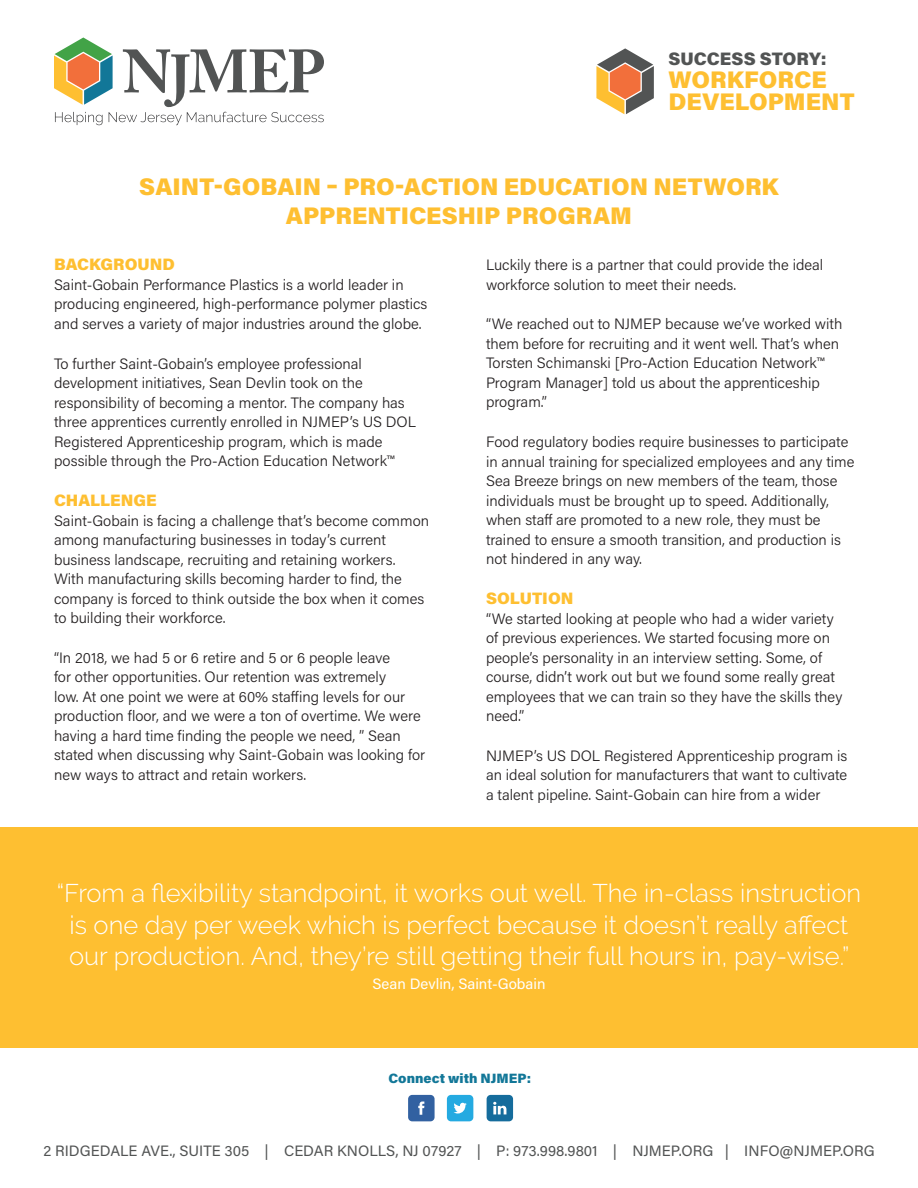
<style>
.page{position:relative;width:918px;height:1188px;background:#fff}
.page>*{position:absolute;margin:0;border:0;box-sizing:border-box;transform-origin:0 0}
.pull_quote{font:300 25.5px/31.5px "Raleway";color:#fff;text-align:center}
.headline{font:900 24px/22.5px "Acumin Pro";color:#febf31}
.t1{font:900 18px "Acumin Pro";color:#525454}
.Body{font:900 16.5px "Acumin Pro";color:#febf31}
.Body-2{font:300 15px/19.5px "Acumin Pro";color:#231f20}
.t2{font:15px "Acumin Pro";color:#525454}
.quote_attribute{font:15px "Acumin Pro";color:#fff}
.t3{font:900 13.5px "Acumin Pro";color:#127798}
</style>
<div class="page">
<svg style="left:54px;top:38px;width:270px;height:87px"></svg>
<svg style="left:596px;top:48px;width:58px;height:66px"></svg>
<svg style="left:408px;top:1095px;width:27px;height:26px"></svg>
<svg style="left:447px;top:1095px;width:26px;height:26px"></svg>
<svg style="left:487px;top:1095px;width:26px;height:26px"></svg>
<div style="left:0;top:827px;width:918px;height:221px;background:#febf31"></div>
<p class="t1" style="left:669px;top:46px;width:160px">SUCCESS STORY:</p>
<p class="headline" style="left:669px;top:67px;width:187px">WORKFORCE<br>DEVELOPMENT</p>
<p class="headline" style="left:139px;top:171px;width:641px;line-height:28.8px;text-align:center">SAINT-GOBAIN – PRO-ACTION EDUCATION NETWORK<br>APPRENTICESHIP PROGRAM</p>
<p class="Body" style="left:54px;top:253px;width:122px">BACKGROUND</p>
<p class="Body-2" style="left:54px;top:274px;width:375px">Saint-Gobain Performance Plastics is a world leader in producing engineered, high-performance polymer plastics and serves a variety of major industries around the globe.</p>
<p class="Body-2" style="left:54px;top:353px;width:364px">To further Saint-Gobain’s employee professional development initiatives, Sean Devlin took on the responsibility of becoming a mentor. The company has three apprentices currently enrolled in NJMEP’s US DOL Registered Apprenticeship program, which is made possible through the Pro-Action Education Network™</p>
<p class="Body" style="left:54px;top:489px;width:104px">CHALLENGE</p>
<p class="Body-2" style="left:54px;top:510px;width:377px">Saint-Gobain is facing a challenge that’s become common among manufacturing businesses in today’s current business landscape, recruiting and retaining workers.<br>With manufacturing skills becoming harder to find, the company is forced to think outside the box when it comes to building their workforce.</p>
<p class="Body-2" style="left:54px;top:647px;width:373px">“In 2018, we had 5 or 6 retire and 5 or 6 people leave<br>for other opportunities. Our retention was extremely<br>low. At one point we were at 60% staffing levels for our production floor, and we were a ton of overtime. We were having a hard time finding the people we need, ” Sean stated when discussing why Saint-Gobain was looking for new ways to attract and retain workers.</p>
<p class="Body-2" style="left:486px;top:254px;width:339px">Luckily there is a partner that could provide the ideal workforce solution to meet their needs.</p>
<p class="Body-2" style="left:486px;top:314px;width:358px">“We reached out to NJMEP because we’ve worked with them before for recruiting and it went well. That’s when Torsten Schimanski [Pro-Action Education Network™ Program Manager] told us about the apprenticeship program.”</p>
<p class="Body-2" style="left:486px;top:431px;width:370px">Food regulatory bodies require businesses to participate in annual training for specialized employees and any time Sea Breeze brings on new members of the team, those individuals must be brought up to speed. Additionally, when staff are promoted to a new role, they must be trained to ensure a smooth transition, and production is not hindered in any way.</p>
<p class="Body" style="left:486px;top:587px;width:89px">SOLUTION</p>
<p class="Body-2" style="left:486px;top:608px;width:358px">“We started looking at people who had a wider variety of previous experiences. We started focusing more on people’s personality in an interview setting. Some, of course, didn’t work out but we found some really great employees that we can train so they have the skills they need.”</p>
<p class="Body-2" style="left:486px;top:745px;width:363px;text-align:justify">NJMEP’s US DOL Registered Apprenticeship program is an ideal solution for manufacturers that want to cultivate a talent pipeline. Saint-Gobain can hire from a wider</p>
<p class="pull_quote" style="left:57px;top:877px;width:806px">“From a flexibility standpoint, it works out well. The in-class instruction is one day per week which is perfect because it doesn’t really affect our production. And, they’re still getting their full hours in, pay-wise.”</p>
<p class="quote_attribute" style="left:372px;top:974px;width:175px">Sean Devlin, Saint-Gobain</p>
<p class="t3" style="left:389px;top:1069px;width:144px">Connect with NJMEP:</p>
<p class="t2" style="left:43px;top:1140px;width:833px">2 RIDGEDALE AVE., SUITE 305 | CEDAR KNOLLS, NJ 07927 | P: 973.998.9801 | NJMEP.ORG | INFO@NJMEP.ORG</p>
</div>
